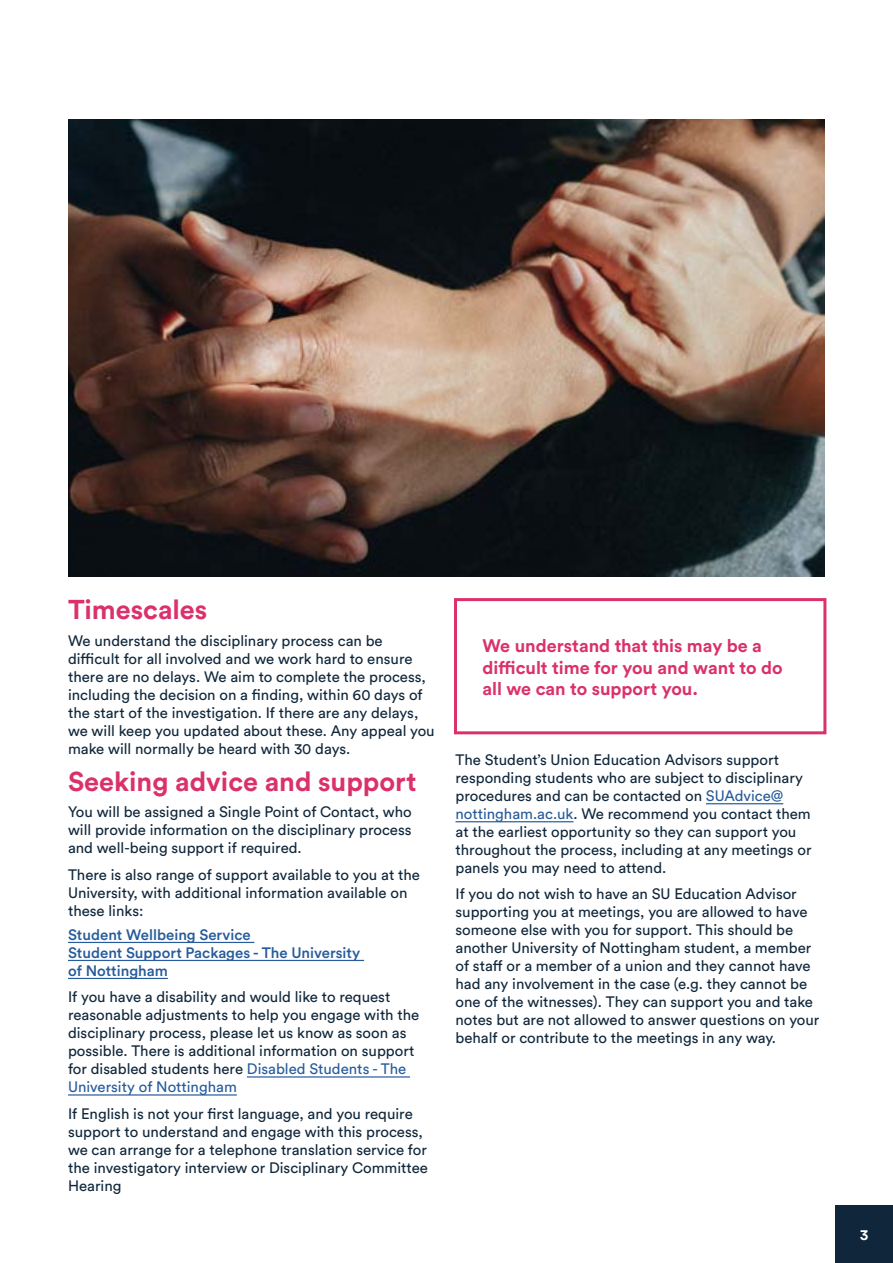
<style>
.page{position:relative;width:893px;height:1263px;background:#fff}
.page>*{position:absolute;margin:0;border:0;box-sizing:border-box;transform-origin:0 0}
.t1{font:700 27px "Circular Pro";color:#da316c}
.t2{font:700 18px/21.6px "Circular Pro";color:#da316c}
.t3{font:15px/18px "Circular Pro";color:#10273b}
.t4{font:500 15px/18px "Circular Pro";color:#275b9b}
.t5{font:700 15px "Circular Pro";color:#fff}
.s1{color:#275b9b}
</style>
<div class="page">
<div style="left:836px;top:1205px;width:57px;height:58px;background:#10273b"></div>
<hr style="left:68px;top:942px;width:186px;height:1px;background:#275b9b">
<hr style="left:68px;top:960px;width:296px;height:1px;background:#275b9b">
<hr style="left:68px;top:978px;width:100px;height:1px;background:#275b9b">
<hr style="left:247px;top:1076px;width:163px;height:1px;background:#275b9b">
<hr style="left:68px;top:1094px;width:169px;height:1px;background:#275b9b">
<hr style="left:706px;top:803px;width:77px;height:1px;background:#275b9b">
<hr style="left:455px;top:821px;width:118px;height:1px;background:#275b9b">
<div style="left:454px;top:598px;width:372px;height:136px;border:3px solid #da316c"></div>
<img style="left:68px;top:119px;width:757px;height:457px">
<h1 class="t1" style="left:68px;top:591px;width:141px">Timescales</h1>
<p class="t3" style="left:68px;top:631px;width:368px">We understand the disciplinary process can be difficult for all involved and we work hard to ensure there are no delays. We aim to complete the process, including the decision on a finding, within 60 days of the start of the investigation. If there are any delays, we will keep you updated about these. Any appeal you make will normally be heard with 30 days.</p>
<h1 class="t1" style="left:68px;top:762px;width:350px">Seeking advice and support</h1>
<p class="t3" style="left:68px;top:802px;width:345px;text-align:justify">You will be assigned a Single Point of Contact, who will provide information on the disciplinary process and well-being support if required.</p>
<p class="t3" style="left:68px;top:864px;width:353px">There is also range of support available to you at the<br>University, with additional information available on these links:</p>
<p class="t4" style="left:68px;top:924px;width:294px">Student Wellbeing Service<br>Student Support Packages - The University of Nottingham</p>
<p class="t3" style="left:68px;top:987px;width:353px">If you have a disability and would like to request reasonable adjustments to help you engage with the disciplinary process, please let us know as soon as possible. There is additional information on support for disabled students here <span class="s1">Disabled Students - The University of Nottingham</span></p>
<p class="t3" style="left:68px;top:1104px;width:361px">If English is not your first language, and you require support to understand and engage with this process, we can arrange for a telephone translation service for the investigatory interview or Disciplinary Committee Hearing</p>
<p class="t2" style="left:482px;top:634px;width:302px">We understand that this may be a difficult time for you and want to do all we can to support you.</p>
<p class="t3" style="left:455px;top:750px;width:358px">The Student’s Union Education Advisors support responding students who are subject to disciplinary procedures and can be contacted on <span class="s1">SUAdvice@ nottingham.ac.uk</span>. We recommend you contact them at the earliest opportunity so they can support you throughout the process, including at any meetings or panels you may need to attend.</p>
<p class="t3" style="left:455px;top:884px;width:365px">If you do not wish to have an SU Education Advisor supporting you at meetings, you are allowed to have someone else with you for support. This should be another University of Nottingham student, a member of staff or a member of a union and they cannot have had any involvement in the case (e.g. they cannot be one of the witnesses). They can support you and take notes but are not allowed to answer questions on your behalf or contribute to the meetings in any way.</p>
<p class="t5" style="left:860px;top:1225px;width:10px">3</p>
</div>
